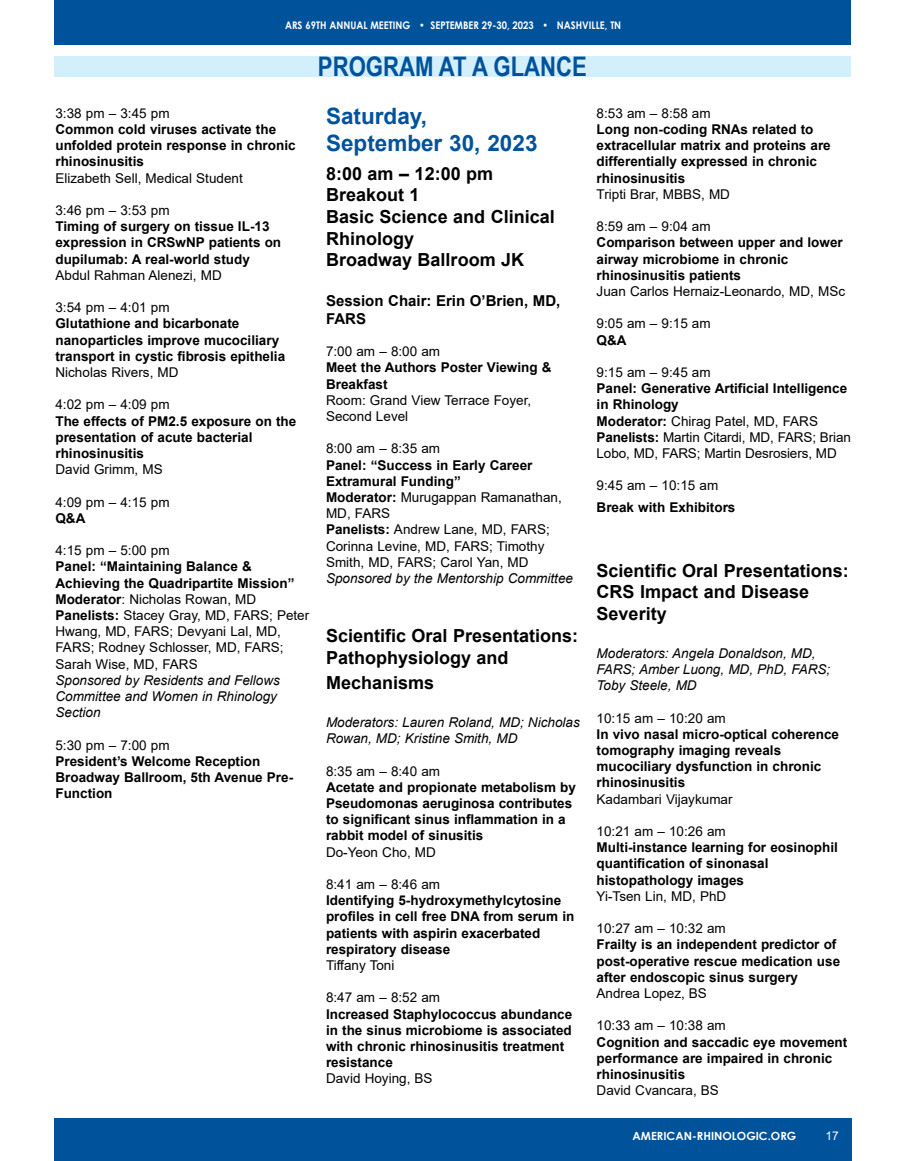
<style>
.page{position:relative;width:905px;height:1161px;background:#fff}
.page>*{position:absolute;margin:0;border:0;box-sizing:border-box;transform-origin:0 0}
.t1{font:700 27px "Arial Narrow";color:#00529b}
.t2{font:700 22.5px/27px "Arial";color:#00529c}
.t3{font:700 18px/21.6px "Arial";color:#000}
.t4{font:700 15px/18px "Arial";color:#000}
.t5{font:700 13.5px/16.2px "Arial";color:#000}
.t6{font:13.5px/16.2px "Arial";color:#000}
.t7{font:italic 13.5px/16.2px "Arial";color:#000}
.t8{font:12px "Arial";color:#fff}
.t9{font:700 11.25px "Century Gothic";color:#fff}
.t10{font:700 10.5px "Century Gothic";color:#fff;scale:.9 1}
.s1{font-weight:700}
</style>
<div class="page">
<div style="left:54px;top:1118px;width:798px;height:43px;background:#00529b"></div>
<div style="left:54px;top:0;width:796px;height:45px;background:#00529b"></div>
<div style="left:54px;top:57px;width:796px;height:20px;background:#d4effc"></div>
<p class="t10" style="left:285px;top:17px;width:375px">ARS 69TH ANNUAL MEETING • SEPTEMBER 29-30, 2023 • NASHVILLE, TN</p>
<h1 class="t1" style="left:318px;top:46px;width:270px">PROGRAM AT A GLANCE</h1>
<p class="t6" style="left:55px;top:105px;width:116px">3:38 pm – 3:45 pm</p>
<p class="t5" style="left:55px;top:121px;width:242px">Common cold viruses activate the unfolded protein response in chronic rhinosinusitis</p>
<p class="t6" style="left:55px;top:170px;width:189px">Elizabeth Sell, Medical Student</p>
<p class="t6" style="left:55px;top:202px;width:116px">3:46 pm – 3:53 pm</p>
<p class="t5" style="left:55px;top:219px;width:227px">Timing of surgery on tissue IL-13 expression in CRSwNP patients on dupilumab: A real-world study</p>
<p class="t6" style="left:55px;top:267px;width:168px">Abdul Rahman Alenezi, MD</p>
<p class="t6" style="left:55px;top:299px;width:116px">3:54 pm – 4:01 pm</p>
<p class="t5" style="left:55px;top:316px;width:231px">Glutathione and bicarbonate nanoparticles improve mucociliary transport in cystic fibrosis epithelia</p>
<p class="t6" style="left:55px;top:364px;width:125px">Nicholas Rivers, MD</p>
<p class="t6" style="left:55px;top:397px;width:116px">4:02 pm – 4:09 pm</p>
<p class="t5" style="left:55px;top:413px;width:242px">The effects of PM2.5 exposure on the presentation of acute bacterial rhinosinusitis</p>
<p class="t6" style="left:55px;top:461px;width:109px">David Grimm, MS</p>
<p class="t6" style="left:55px;top:494px;width:116px">4:09 pm – 4:15 pm</p>
<p class="t5" style="left:55px;top:510px;width:31px">Q&amp;A</p>
<p class="t6" style="left:55px;top:542px;width:116px">4:15 pm – 5:00 pm</p>
<p class="t6" style="left:55px;top:559px;width:255px"><span class="s1">Panel: “Maintaining Balance &amp;<br>Achieving the Quadripartite Mission”<br>Moderator</span>: Nicholas Rowan, MD<br><span class="s1">Panelists:</span> Stacey Gray, MD, FARS; Peter<br>Hwang, MD, FARS; Devyani Lal, MD,<br>FARS; Rodney Schlosser, MD, FARS;<br>Sarah Wise, MD, FARS</p>
<p class="t7" style="left:55px;top:672px;width:226px">Sponsored by Residents and Fellows<br>Committee and Women in Rhinology<br>Section</p>
<p class="t6" style="left:55px;top:737px;width:116px">5:30 pm – 7:00 pm</p>
<p class="t5" style="left:55px;top:753px;width:239px">President’s Welcome Reception<br>Broadway Ballroom, 5th Avenue Pre-<br>Function</p>
<h2 class="t2" style="left:326px;top:103px;width:213px">Saturday,<br>September 30, 2023</h2>
<h3 class="t3" style="left:326px;top:163px;width:230px">8:00 am – 12:00 pm<br>Breakout 1<br>Basic Science and Clinical<br>Rhinology<br>Broadway Ballroom JK</h3>
<p class="t4" style="left:326px;top:292px;width:236px">Session Chair: Erin O’Brien, MD,<br>FARS</p>
<p class="t6" style="left:326px;top:343px;width:116px">7:00 am – 8:00 am</p>
<p class="t5" style="left:326px;top:360px;width:227px">Meet the Authors Poster Viewing &amp;<br>Breakfast</p>
<p class="t6" style="left:326px;top:392px;width:207px">Room: Grand View Terrace Foyer,<br>Second Level</p>
<p class="t6" style="left:326px;top:440px;width:116px">8:00 am – 8:35 am</p>
<p class="t6" style="left:326px;top:457px;width:237px"><span class="s1">Panel: “Success in Early Career<br>Extramural Funding”<br>Moderator:</span> Murugappan Ramanathan,<br>MD, FARS<br><span class="s1">Panelists:</span> Andrew Lane, MD, FARS;<br>Corinna Levine, MD, FARS; Timothy<br>Smith, MD, FARS; Carol Yan, MD</p>
<p class="t7" style="left:326px;top:570px;width:248px">Sponsored by the Mentorship Committee</p>
<h3 class="t3" style="left:326px;top:625px;width:254px">Scientific Oral Presentations:<br>Pathophysiology and</h3>
<h3 class="t3" style="left:326px;top:672px;width:110px">Mechanisms</h3>
<p class="t7" style="left:326px;top:714px;width:255px">Moderators: Lauren Roland, MD; Nicholas<br>Rowan, MD; Kristine Smith, MD</p>
<p class="t6" style="left:326px;top:763px;width:116px">8:35 am – 8:40 am</p>
<p class="t5" style="left:326px;top:779px;width:251px">Acetate and propionate metabolism by Pseudomonas aeruginosa contributes to significant sinus inflammation in a rabbit model of sinusitis</p>
<p class="t6" style="left:326px;top:844px;width:111px">Do-Yeon Cho, MD</p>
<p class="t6" style="left:326px;top:876px;width:116px">8:41 am – 8:46 am</p>
<p class="t5" style="left:326px;top:892px;width:250px">Identifying 5-hydroxymethylcytosine profiles in cell free DNA from serum in patients with aspirin exacerbated respiratory disease</p>
<p class="t6" style="left:326px;top:957px;width:70px">Tiffany Toni</p>
<p class="t6" style="left:326px;top:989px;width:116px">8:47 am – 8:52 am</p>
<p class="t5" style="left:326px;top:1006px;width:248px">Increased Staphylococcus abundance in the sinus microbiome is associated with chronic rhinosinusitis treatment resistance</p>
<p class="t6" style="left:326px;top:1070px;width:108px">David Hoying, BS</p>
<p class="t6" style="left:596px;top:105px;width:116px">8:53 am – 8:58 am</p>
<p class="t5" style="left:596px;top:121px;width:236px">Long non-coding RNAs related to extracellular matrix and proteins are differentially expressed in chronic rhinosinusitis</p>
<p class="t6" style="left:596px;top:186px;width:135px">Tripti Brar, MBBS, MD</p>
<p class="t6" style="left:596px;top:218px;width:116px">8:59 am – 9:04 am</p>
<p class="t5" style="left:596px;top:235px;width:248px">Comparison between upper and lower airway microbiome in chronic rhinosinusitis patients</p>
<p class="t6" style="left:596px;top:283px;width:250px">Juan Carlos Hernaiz-Leonardo, MD, MSc</p>
<p class="t6" style="left:596px;top:315px;width:116px">9:05 am – 9:15 am</p>
<p class="t5" style="left:596px;top:332px;width:31px">Q&amp;A</p>
<p class="t6" style="left:596px;top:364px;width:116px">9:15 am – 9:45 am</p>
<p class="t6" style="left:596px;top:380px;width:256px"><span class="s1">Panel: Generative Artificial Intelligence in Rhinology<br>Moderator:</span> Chirag Patel, MD, FARS <span class="s1">Panelists:</span> Martin Citardi, MD, FARS; Brian Lobo, MD, FARS; Martin Desrosiers, MD</p>
<p class="t6" style="left:596px;top:477px;width:123px">9:45 am – 10:15 am</p>
<p class="t5" style="left:596px;top:499px;width:140px">Break with Exhibitors</p>
<h3 class="t3" style="left:596px;top:560px;width:254px">Scientific Oral Presentations:<br>CRS Impact and Disease<br>Severity</h3>
<p class="t7" style="left:596px;top:645px;width:235px">Moderators: Angela Donaldson, MD,<br>FARS; Amber Luong, MD, PhD, FARS;<br>Toby Steele, MD</p>
<p class="t6" style="left:596px;top:710px;width:131px">10:15 am – 10:20 am</p>
<p class="t5" style="left:596px;top:726px;width:244px">In vivo nasal micro-optical coherence tomography imaging reveals mucociliary dysfunction in chronic rhinosinusitis</p>
<p class="t6" style="left:596px;top:791px;width:137px">Kadambari Vijaykumar</p>
<p class="t6" style="left:596px;top:823px;width:131px">10:21 am – 10:26 am</p>
<p class="t5" style="left:596px;top:840px;width:243px">Multi-instance learning for eosinophil quantification of sinonasal histopathology images</p>
<p class="t6" style="left:596px;top:888px;width:131px">Yi-Tsen Lin, MD, PhD</p>
<p class="t6" style="left:596px;top:920px;width:131px">10:27 am – 10:32 am</p>
<p class="t5" style="left:596px;top:937px;width:245px">Frailty is an independent predictor of post-operative rescue medication use after endoscopic sinus surgery</p>
<p class="t6" style="left:596px;top:985px;width:112px">Andrea Lopez, BS</p>
<p class="t6" style="left:596px;top:1018px;width:131px">10:33 am – 10:38 am</p>
<p class="t5" style="left:596px;top:1034px;width:252px">Cognition and saccadic eye movement performance are impaired in chronic rhinosinusitis</p>
<p class="t6" style="left:596px;top:1082px;width:124px">David Cvancara, BS</p>
<p class="t9" style="left:632px;top:1127px;width:165px">AMERICAN-RHINOLOGIC.ORG</p>
<p class="t8" style="left:825px;top:1127px;width:15px">17</p>
</div>
